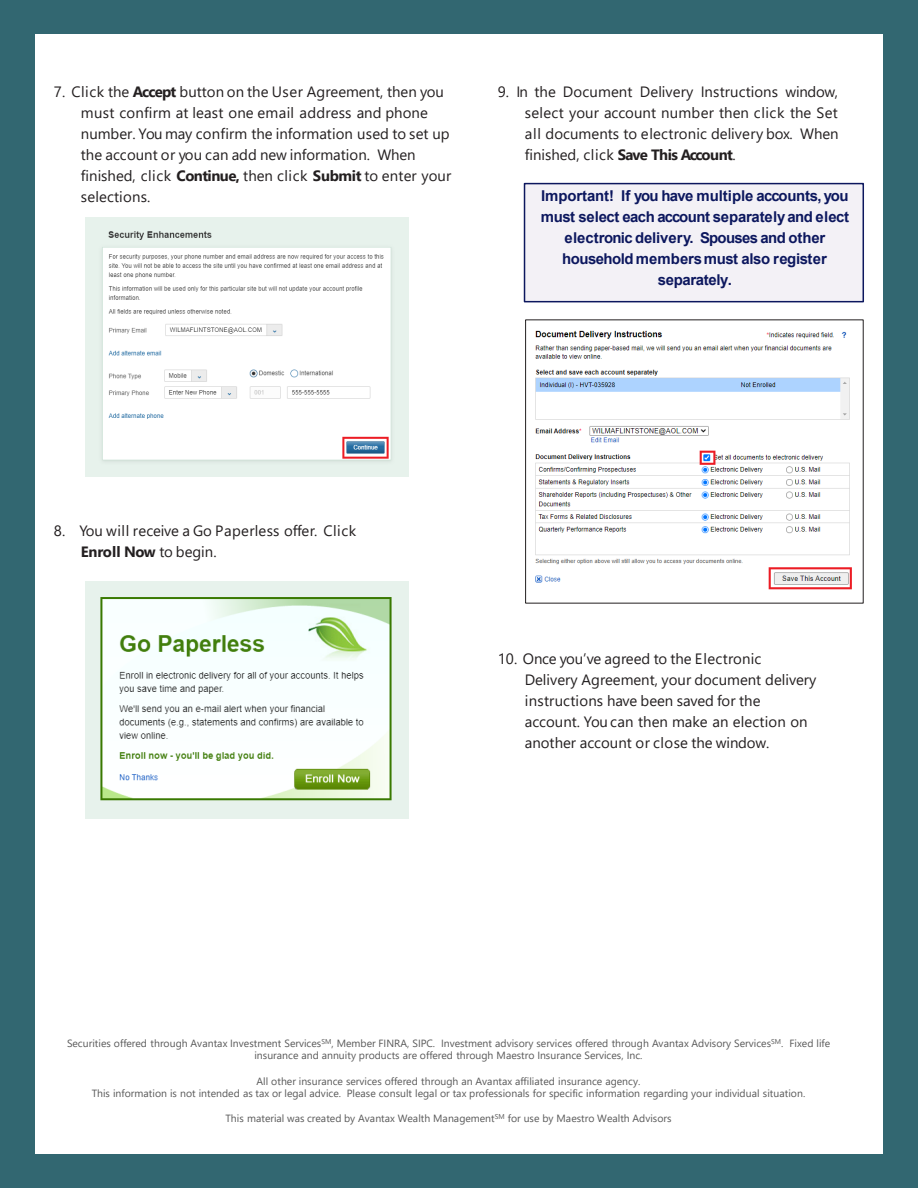
<style>
.page{position:relative;width:918px;height:1188px;background:#326771}
.page>*{position:absolute;margin:0;border:0;box-sizing:border-box;transform-origin:0 0}
.t1{font:18px "Minion Pro";letter-spacing:-.005em;color:#231f20}
.t2{font:15px/21px "Segoe UI";color:#231f20}
.t3{font:700 15px/21px "Arial";letter-spacing:-.025em;color:#0c175e;text-align:center}
.t4{font:15px "Segoe UI";letter-spacing:.02em;color:#231f20}
.t5{font:700 15px "Segoe UI";letter-spacing:-.015em;color:#231f20}
.t6{font:10.5px/12.6px "Segoe UI";color:#595959;text-align:center}
.s1{font-weight:700}
.s2{font-weight:400}
</style>
<div class="page">
<div style="left:35px;top:34px;width:848px;height:1120px;background:#fff"></div>
<img style="left:85px;top:218px;width:324px;height:259px">
<img style="left:85px;top:581px;width:324px;height:238px">
<div style="left:525px;top:184px;width:338px;height:118px;background:#f3f1f6"></div>
<div style="left:524px;top:183px;width:340px;height:119px;border:2px solid #0c175e"></div>
<img style="left:535px;top:330px;width:317px;height:260px">
<p class="t2" style="left:81px;top:80px;width:372px;text-indent:-27px">7. Click the <span class="s1">Accept</span> button on the User Agreement, then you must confirm at least one email address and phone number. You may confirm the information used to set up the account or you can add new information. When finished, click <span class="s1">Continue,</span> then click <span class="s1">Submit</span> to enter your selections.</p>
<p class="t2" style="left:525px;top:80px;width:315px;text-align:justify;text-indent:-27px">9. In the Document Delivery Instructions window, select your account number then click the Set all documents to electronic delivery box. When finished, click <span class="s1">Save This Account</span>.</p>
<p class="t3" style="left:541px;top:185px;width:310px">Important! If you have multiple accounts, you must select each account separately and elect electronic delivery. Spouses and other household members must also register separately.</p>
<p class="t4" style="left:54px;top:516px;width:304px">8. You will receive a Go Paperless offer. Click</p>
<p class="t5" style="left:81px;top:537px;width:137px">Enroll Now <span class="s2">to begin.</span></p>
<p class="t1" style="left:66px;top:522px;width:243px">ing careers and paying for college.</p>
<p class="t2" style="left:525px;top:647px;width:293px;text-indent:-27px">10. Once you’ve agreed to the Electronic Delivery Agreement, your document delivery instructions have been saved for the account. You can then make an election on another account or close the window.</p>
<p class="t6" style="left:67px;top:1036px;width:765px">Securities offered through Avantax Investment Services<sup>SM</sup>, Member FINRA, SIPC. Investment advisory services offered through Avantax Advisory Services<sup>SM</sup>. Fixed life insurance and annuity products are offered through Maestro Insurance Services, Inc.</p>
<p class="t6" style="left:257px;top:1074px;width:385px">All other insurance services offered through an Avantax affiliated insurance agency.</p>
<p class="t6" style="left:92px;top:1086px;width:715px">This information is not intended as tax or legal advice. Please consult legal or tax professionals for specific information regarding your individual situation.</p>
<p class="t6" style="left:226px;top:1111px;width:447px">This material was created by Avantax Wealth Management<sup>SM</sup> for use by Maestro Wealth Advisors</p>
</div>
